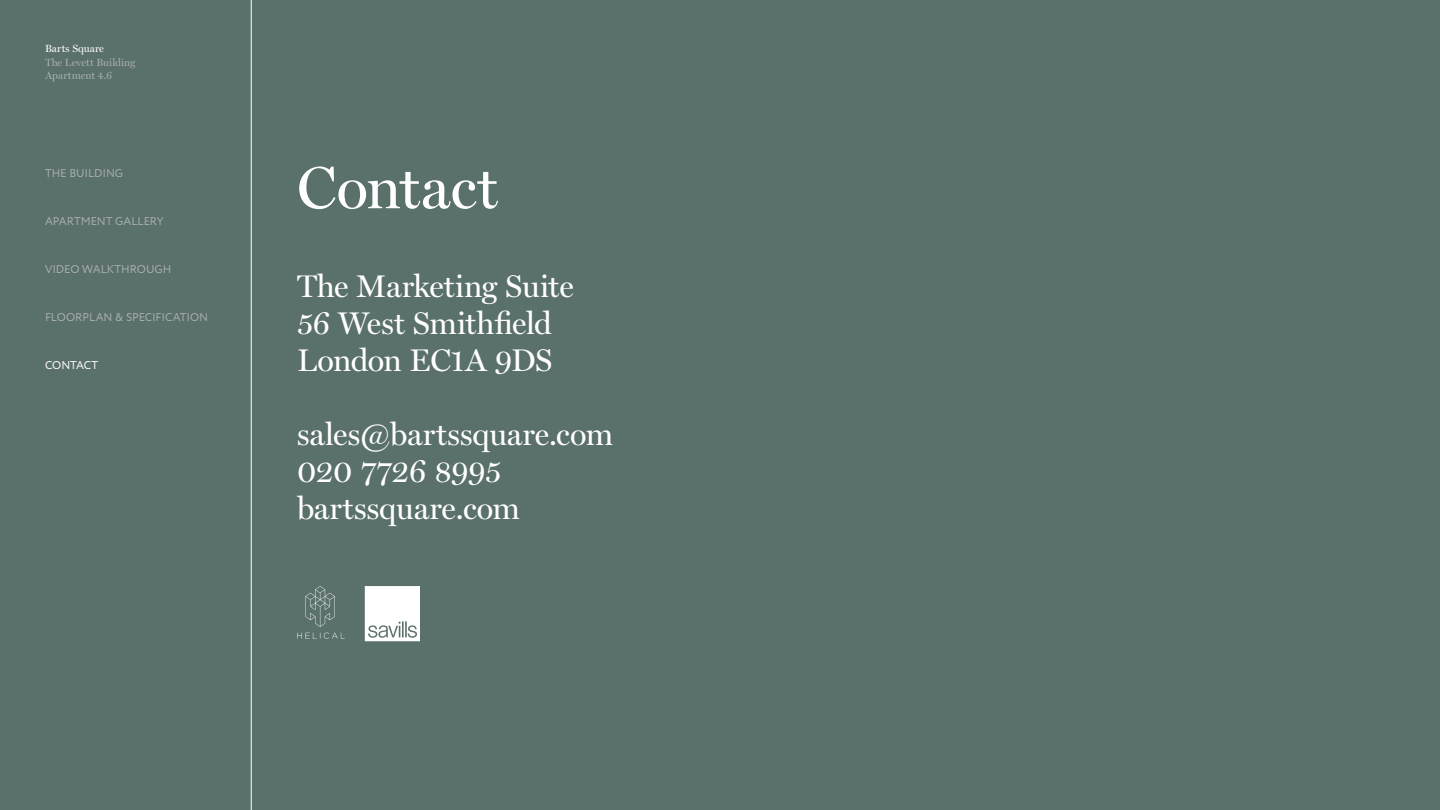
<style>
.page{position:relative;width:1440px;height:810px;background:#5a706b}
.page>*{position:absolute;margin:0;border:0;box-sizing:border-box;transform-origin:0 0}
.t1{font:60px "Miller Display";letter-spacing:.005em;color:#fff}
.t2{font:31.5px/36.8px "Miller Display";letter-spacing:-.01em;color:#fff}
.t3{font:11.25px "Circe";letter-spacing:-.005em;color:#a9afad}
.t4{font:11.25px "Circe";letter-spacing:-.01em;color:#fff}
.t5{font:10.5px/13.5px "Miller Display";letter-spacing:.005em;color:#a9afad}
.t6{font:10.5px "Miller Display";letter-spacing:.01em;color:#fff}
</style>
<div class="page">
<svg style="left:297px;top:633px;width:48px;height:6px"></svg>
<svg style="left:305px;top:586px;width:30px;height:41px"></svg>
<svg style="left:365px;top:586px;width:55px;height:55px;background:#f0f2f2"></svg>
<hr style="left:251px;top:0;width:1px;height:810px;background:#fff">
<p class="t6" style="left:45px;top:42px;width:61px">Barts Square</p>
<p class="t5" style="left:45px;top:55px;width:92px">The Levett Building<br>Apartment 4.6</p>
<p class="t3" style="left:45px;top:165px;width:80px">THE BUILDING</p>
<p class="t3" style="left:45px;top:213px;width:120px">APARTMENT GALLERY</p>
<p class="t3" style="left:45px;top:261px;width:128px">VIDEO WALKTHROUGH</p>
<p class="t3" style="left:45px;top:309px;width:165px">FLOORPLAN &amp; SPECIFICATION</p>
<p class="t4" style="left:45px;top:357px;width:55px">CONTACT</p>
<h1 class="t1" style="left:297px;top:152px;width:203px">Contact</h1>
<p class="t2" style="left:297px;top:268px;width:278px">The Marketing Suite<br>56 West Smithfield<br>London EC1A 9DS</p>
<p class="t2" style="left:297px;top:416px;width:318px">sales@bartssquare.com<br>020 7726 8995 bartssquare.com</p>
</div>
